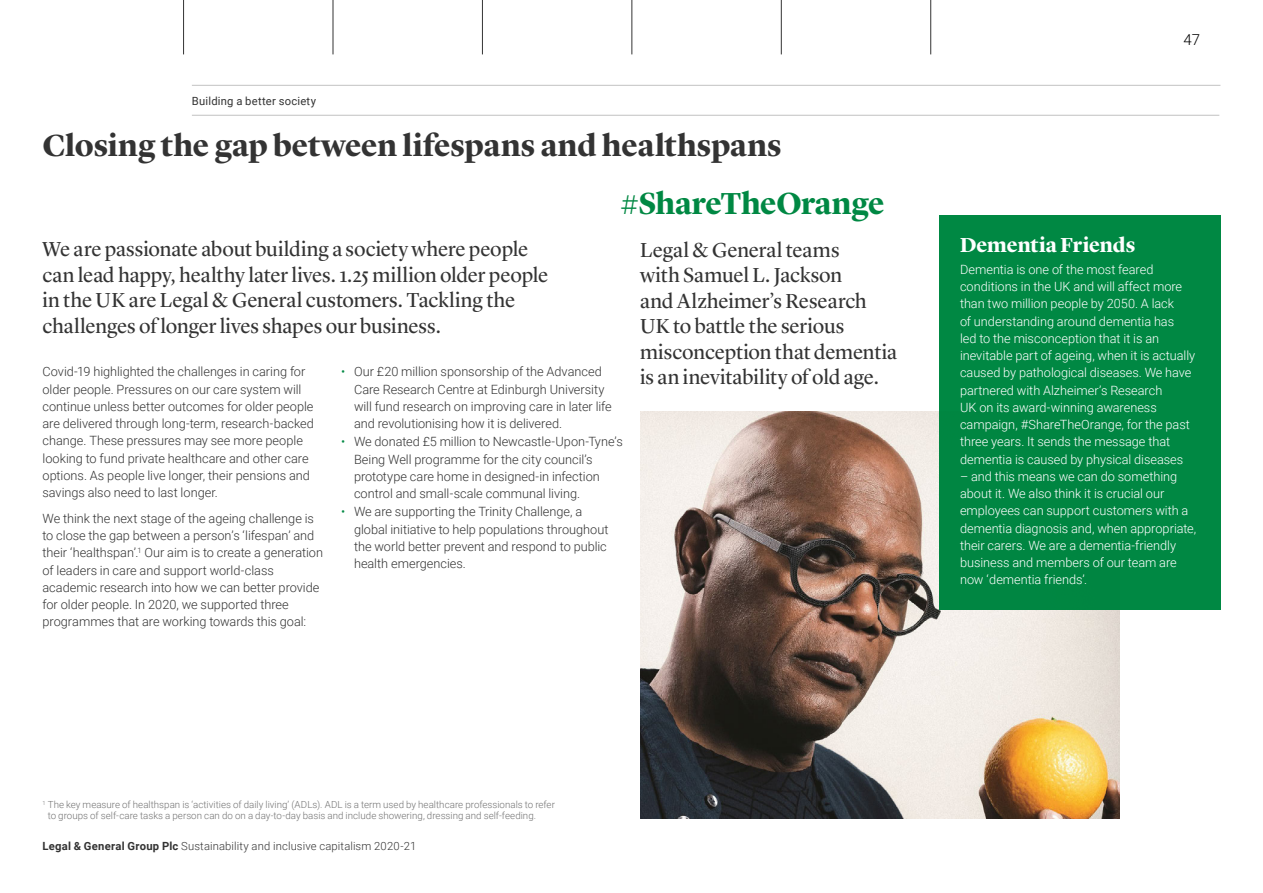
<style>
.page{position:relative;width:1263px;height:893px;background:#fff}
.page>*{position:absolute;margin:0;border:0;box-sizing:border-box;transform-origin:0 0}
.t1{font:700 31.5px "Lyon Display";letter-spacing:-.005em;color:#333}
.t2{font:700 31.5px "Lyon Display";letter-spacing:-.01em;color:#008843}
.t3{font:21px/25.5px "Lyon Display";letter-spacing:-.005em;color:#333}
.t4{font:700 21px "Lyon Display";letter-spacing:-.005em;color:#fff}
.t5{font:300 15px "Roboto";color:#000}
.t6{font:300 12.75px/17.2px "Roboto";color:#333}
.t7{font:300 12.75px/17.2px "Roboto";letter-spacing:-.005em;color:#fff}
.t8{font:300 11.25px "Roboto";letter-spacing:.01em;color:#333}
.t9{font:11.25px "Roboto";letter-spacing:.02em;color:#333}
.t10{font:300 9.75px/10.5px "Roboto";color:#737373}
.s1{color:#008843}
.s2{font-weight:700}
</style>
<div class="page">
<img style="left:640px;top:412px;width:479px;height:407px">
<div style="left:939px;top:215px;width:281px;height:394px;background:#008843"></div>
<hr style="left:183px;top:0;width:1px;height:54px;background:#333">
<hr style="left:333px;top:0;width:1px;height:54px;background:#333">
<hr style="left:482px;top:0;width:1px;height:54px;background:#333">
<hr style="left:632px;top:0;width:1px;height:54px;background:#333">
<hr style="left:781px;top:0;width:1px;height:54px;background:#333">
<hr style="left:930px;top:0;width:1px;height:54px;background:#333">
<hr style="left:192px;top:115px;width:1027px;height:1px;background:#c2c2c2">
<hr style="left:192px;top:85px;width:1028px;height:1px;background:#c2c2c2">
<p class="t9" style="left:192px;top:93px;width:126px">Building a better society</p>
<h1 class="t1" style="left:43px;top:122px;width:741px">Closing the gap between lifespans and healthspans</h1>
<h1 class="t2" style="left:621px;top:179px;width:265px">#ShareTheOrange</h1>
<h2 class="t3" style="left:640px;top:235px;width:258px">Legal &amp; General teams<br>with Samuel L. Jackson<br>and Alzheimer’s Research<br>UK to battle the serious misconception that dementia is an inevitability of old age.</h2>
<h2 class="t3" style="left:43px;top:235px;width:507px">We are passionate about building a society where people can lead happy, healthy later lives. 1.25 million older people in the UK are Legal &amp; General customers. Tackling the challenges of longer lives shapes our business.</h2>
<p class="t6" style="left:43px;top:363px;width:273px">Covid-19 highlighted the challenges in caring for older people. Pressures on our care system will continue unless better outcomes for older people are delivered through long-term, research-backed change. These pressures may see more people looking to fund private healthcare and other care options. As people live longer, their pensions and savings also need to last longer.</p>
<p class="t6" style="left:43px;top:509px;width:282px">We think the next stage of the ageing challenge is to close the gap between a person’s ‘lifespan’ and their ‘healthspan’.<sup>1</sup> Our aim is to create a generation of leaders in care and support world-class academic research into how we can better provide for older people. In 2020, we supported three programmes that are working towards this goal:</p>
<p class="t6" style="left:354px;top:363px;width:259px;text-indent:-13px"><span class="s1">•</span> Our £20 million sponsorship of the Advanced Care Research Centre at Edinburgh University will fund research on improving care in later life and revolutionising how it is delivered.</p>
<p class="t6" style="left:354px;top:433px;width:270px;text-indent:-13px"><span class="s1">•</span> We donated £5 million to Newcastle-Upon-Tyne’s Being Well programme for the city council’s prototype care home in designed-in infection control and small-scale communal living.</p>
<p class="t6" style="left:354px;top:503px;width:256px;text-indent:-13px"><span class="s1">•</span> We are supporting the Trinity Challenge, a global initiative to help populations throughout the world better prevent and respond to public health emergencies.</p>
<p class="t5" style="left:1183px;top:30px;width:18px">47</p>
<h2 class="t4" style="left:960px;top:229px;width:177px">Dementia Friends</h2>
<p class="t7" style="left:960px;top:260px;width:237px">Dementia is one of the most feared conditions in the UK and will affect more than two million people by 2050. A lack<br>of understanding around dementia has<br>led to the misconception that it is an inevitable part of ageing, when it is actually caused by pathological diseases. We have partnered with Alzheimer’s Research<br>UK on its award-winning awareness campaign, #ShareTheOrange, for the past three years. It sends the message that dementia is caused by physical diseases</p>
<p class="t7" style="left:960px;top:467px;width:238px">– and this means we can do something about it. We also think it is crucial our employees can support customers with a dementia diagnosis and, when appropriate, their carers. We are a dementia-friendly business and members of our team are now ‘dementia friends’.</p>
<p class="t10" style="left:48px;top:799px;width:509px;text-indent:-5px"><sup>1</sup> The key measure of healthspan is ‘activities of daily living’ (ADLs). ADL is a term used by healthcare professionals to refer to groups of self-care tasks a person can do on a day-to-day basis and include showering, dressing and self-feeding.</p>
<p class="t8" style="left:43px;top:839px;width:375px"><span class="s2">Legal &amp; General Group Plc</span> Sustainability and inclusive capitalism 2020-21</p>
</div>
